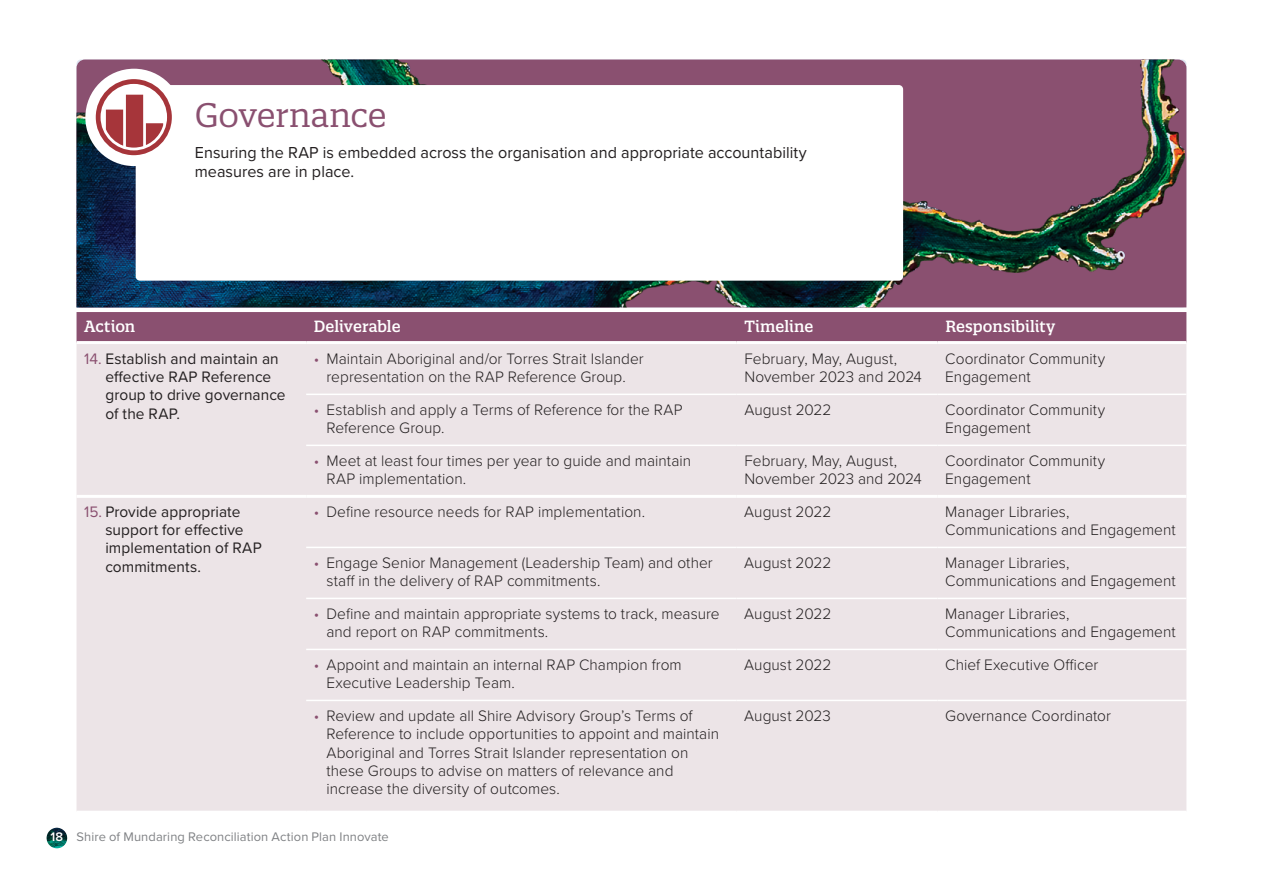
<style>
.page{position:relative;width:1263px;height:893px;background:#fff}
.page>*{position:absolute;margin:0;border:0;box-sizing:border-box;transform-origin:0 0}
.t1{font:33px "Quatro Slab";letter-spacing:-.01em;color:#8a5070}
.t2{font:16.5px/19.8px "Proxima Nova";letter-spacing:.005em;color:#231f20}
.t3{font:300 15.75px/18.5px "Proxima Nova";letter-spacing:.005em;color:#231f20}
.t4{font:15.75px/18.5px "Proxima Nova";letter-spacing:.005em;color:#231f20}
.t5{font:500 15.75px "Quatro Slab";color:#fff}
.t6{font:12.9px "Proxima Nova";letter-spacing:.01em;color:#808285}
.s1{color:#8a5070}
.s2{font-weight:600;color:#fff}
</style>
<div class="page">
<img style="left:77px;top:60px;width:1109px;height:247px">
<div style="left:136px;top:85px;width:767px;height:196px;background:#fff;border-radius:4px"></div>
<div style="left:85px;top:69px;width:98px;height:97px;background:#fff;border-radius:50%"></div>
<img style="left:47px;top:828px;width:20px;height:20px;border-radius:10px">
<svg style="left:96px;top:79px;width:76px;height:76px"></svg>
<div style="left:77px;top:312px;width:1109px;height:29px;background:#8a5070"></div>
<div style="left:77px;top:344px;width:1109px;height:467px;background:#ece4e7"></div>
<hr style="left:306px;top:394px;width:431px;height:1px;background:#fff">
<hr style="left:737px;top:394px;width:201px;height:1px;background:#fff">
<hr style="left:938px;top:394px;width:248px;height:1px;background:#fff">
<hr style="left:306px;top:547px;width:431px;height:1px;background:#fff">
<hr style="left:737px;top:547px;width:201px;height:1px;background:#fff">
<hr style="left:938px;top:547px;width:248px;height:1px;background:#fff">
<hr style="left:306px;top:598px;width:431px;height:1px;background:#fff">
<hr style="left:737px;top:598px;width:201px;height:1px;background:#fff">
<hr style="left:938px;top:598px;width:248px;height:1px;background:#fff">
<hr style="left:306px;top:649px;width:431px;height:1px;background:#fff">
<hr style="left:737px;top:649px;width:201px;height:1px;background:#fff">
<hr style="left:938px;top:649px;width:248px;height:1px;background:#fff">
<hr style="left:306px;top:700px;width:431px;height:1px;background:#fff">
<hr style="left:737px;top:700px;width:201px;height:1px;background:#fff">
<hr style="left:938px;top:700px;width:248px;height:1px;background:#fff">
<hr style="left:306px;top:445px;width:431px;height:1px;background:#fff">
<hr style="left:737px;top:445px;width:201px;height:1px;background:#fff">
<hr style="left:938px;top:445px;width:248px;height:1px;background:#fff">
<hr style="left:306px;top:495px;width:431px;height:3px;background:#fff">
<hr style="left:737px;top:495px;width:201px;height:3px;background:#fff">
<hr style="left:938px;top:495px;width:248px;height:3px;background:#fff">
<hr style="left:77px;top:495px;width:229px;height:3px;background:#fff">
<h1 class="t1" style="left:195px;top:95px;width:193px">Governance</h1>
<p class="t2" style="left:195px;top:142px;width:613px">Ensuring the RAP is embedded across the organisation and appropriate accountability measures are in place.</p>
<p class="t5" style="left:84px;top:317px;width:53px">Action</p>
<p class="t5" style="left:314px;top:317px;width:88px">Deliverable</p>
<p class="t5" style="left:744px;top:317px;width:70px">Timeline</p>
<p class="t5" style="left:945px;top:317px;width:111px">Responsibility</p>
<p class="t4" style="left:105px;top:348px;width:182px;text-indent:-21px"><span class="s1">14.</span> Establish and maintain an effective RAP Reference group to drive governance of the RAP.</p>
<p class="t3" style="left:314px;top:348px;width:331px;text-align:center"><span class="s1">•</span> Maintain Aboriginal and/or Torres Strait Islander representation on the RAP Reference Group.</p>
<p class="t3" style="left:744px;top:348px;width:179px">February, May, August,<br>November 2023 and 2024</p>
<p class="t3" style="left:945px;top:348px;width:161px">Coordinator Community<br>Engagement</p>
<p class="t3" style="left:327px;top:399px;width:358px;text-indent:-13px"><span class="s1">•</span> Establish and apply a Terms of Reference for the RAP<br>Reference Group.</p>
<p class="t3" style="left:744px;top:399px;width:89px">August 2022</p>
<p class="t3" style="left:945px;top:399px;width:161px">Coordinator Community<br>Engagement</p>
<p class="t3" style="left:327px;top:450px;width:366px;text-indent:-13px"><span class="s1">•</span> Meet at least four times per year to guide and maintain<br>RAP implementation.</p>
<p class="t3" style="left:744px;top:450px;width:179px">February, May, August,<br>November 2023 and 2024</p>
<p class="t3" style="left:945px;top:450px;width:161px">Coordinator Community<br>Engagement</p>
<p class="t4" style="left:105px;top:501px;width:158px;text-indent:-21px"><span class="s1">15.</span> Provide appropriate support for effective implementation of RAP commitments.</p>
<p class="t3" style="left:314px;top:501px;width:333px"><span class="s1">•</span> Define resource needs for RAP implementation.</p>
<p class="t3" style="left:744px;top:501px;width:89px">August 2022</p>
<p class="t3" style="left:945px;top:501px;width:232px">Manager Libraries,<br>Communications and Engagement</p>
<p class="t3" style="left:326px;top:552px;width:388px;text-indent:-13px"><span class="s1">•</span> Engage Senior Management (Leadership Team) and other staff in the delivery of RAP commitments.</p>
<p class="t3" style="left:744px;top:552px;width:89px">August 2022</p>
<p class="t3" style="left:945px;top:552px;width:232px">Manager Libraries,<br>Communications and Engagement</p>
<p class="t3" style="left:326px;top:603px;width:395px;text-indent:-13px"><span class="s1">•</span> Define and maintain appropriate systems to track, measure and report on RAP commitments.</p>
<p class="t3" style="left:744px;top:603px;width:89px">August 2022</p>
<p class="t3" style="left:945px;top:603px;width:232px">Manager Libraries,<br>Communications and Engagement</p>
<p class="t3" style="left:326px;top:654px;width:357px;text-indent:-13px"><span class="s1">•</span> Appoint and maintain an internal RAP Champion from<br>Executive Leadership Team.</p>
<p class="t3" style="left:744px;top:654px;width:89px">August 2022</p>
<p class="t3" style="left:945px;top:654px;width:155px">Chief Executive Officer</p>
<p class="t3" style="left:326px;top:705px;width:394px;text-indent:-13px"><span class="s1">•</span> Review and update all Shire Advisory Group’s Terms of Reference to include opportunities to appoint and maintain Aboriginal and Torres Strait Islander representation on these Groups to advise on matters of relevance and increase the diversity of outcomes.</p>
<p class="t3" style="left:744px;top:705px;width:88px">August 2023</p>
<p class="t3" style="left:945px;top:705px;width:167px">Governance Coordinator</p>
<p class="t6" style="left:50px;top:827px;width:340px"><span class="s2">18</span> Shire of Mundaring Reconciliation Action Plan Innovate</p>
</div>
